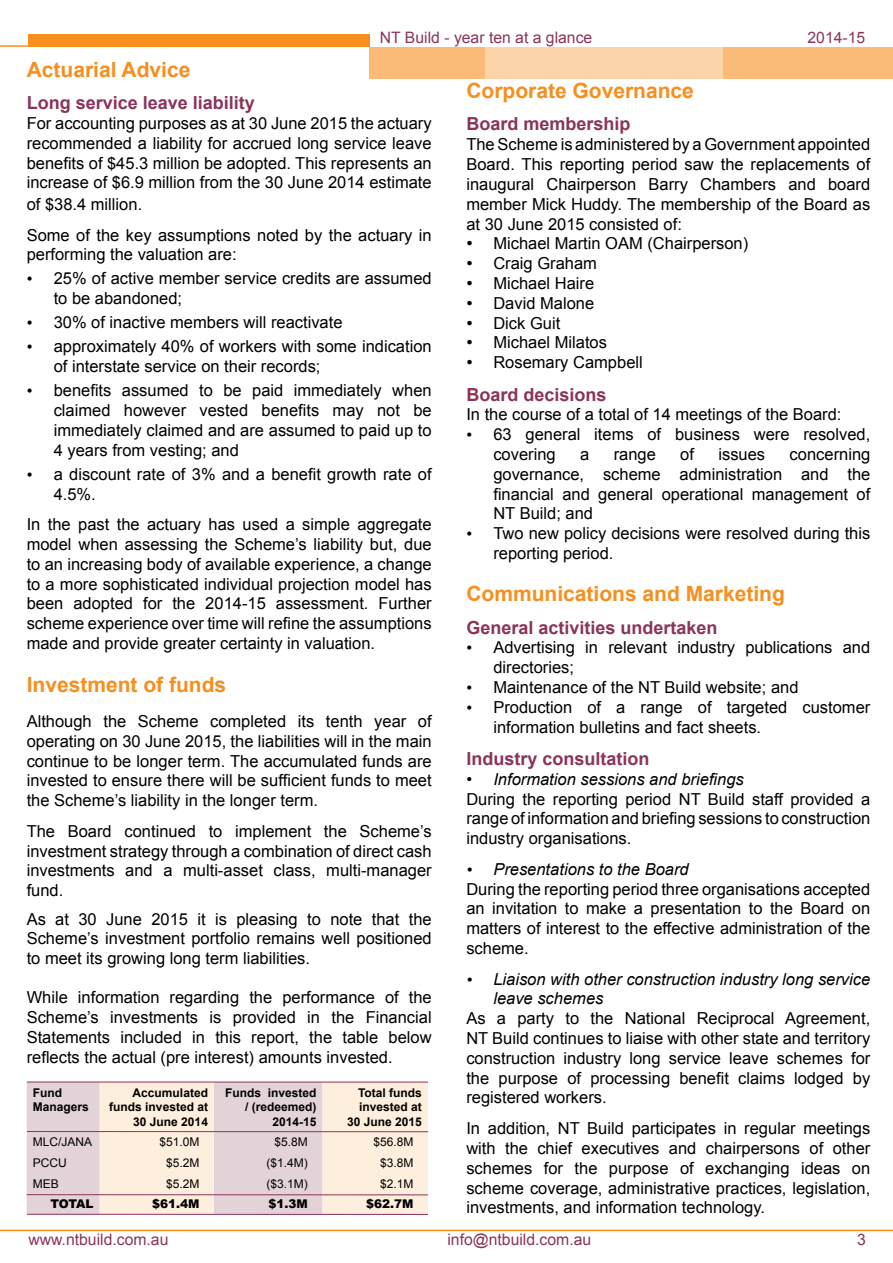
<style>
.page{position:relative;width:893px;height:1263px;background:#fff}
.page>*{position:absolute;margin:0;border:0;box-sizing:border-box;transform-origin:0 0}
.t1{font:700 21px "Arial";color:#f78e1e}
.t2{font:700 18px "Arial";color:#8b335c}
.t3{font:16.5px/19.8px "Arial";color:#000;text-align:justify}
.t4{font:italic 16.5px/19.8px "Arial";color:#000}
.t5{font:15.75px "Arial";color:#8b335c}
.t6{font:700 12px/14.4px "Arial";color:#000;text-align:right}
.t7{font:12px "Arial";color:#000}
.t8{font:900 12px "Arial";color:#000}
.s1{font-family:"Times New Roman"}
.s2{font-family:"Times New Roman";font-size:18px}
.s3{font-family:"Times New Roman";font-style:italic}
.s4{font-style:italic}
</style>
<div class="page">
<hr style="left:0;top:45px;width:30px;height:2px;background:#f78e1e">
<hr style="left:0;top:1230px;width:893px;height:1px;background:#f78e1e">
<div style="left:369px;top:47px;width:524px;height:32px;background:#fabb78"></div>
<div style="left:485px;top:47px;width:238px;height:32px;background:#fcd4aa"></div>
<div style="left:28px;top:34px;width:341px;height:13px;background:#f78e1e"></div>
<svg style="left:27px;top:1082px;width:401px;height:132px;background:#f0e0d9"></svg>
<hr style="left:27px;top:1131px;width:401px;height:1px;background:#8b335c">
<hr style="left:27px;top:1194px;width:401px;height:1px;background:#8b335c">
<hr style="left:27px;top:1081px;width:401px;height:1px;background:#8b335c">
<hr style="left:27px;top:1214px;width:401px;height:1px;background:#8b335c">
<p class="t5" style="left:380px;top:27px;width:214px">NT Build - year ten at a glance</p>
<p class="t5" style="left:807px;top:27px;width:59px">2014-15</p>
<p class="t1" style="left:27px;top:55px;width:165px">Actuarial Advice</p>
<p class="t2" style="left:27px;top:91px;width:230px">Long service leave liability</p>
<p class="t3" style="left:27px;top:113px;width:406px">For accounting purposes as at 30 June 2015 the actuary recommended a liability for accrued long service leave benefits of $45.3 million be adopted. This represents an increase of $6.9 million from the 30 June 2014 estimate</p>
<p class="t3" style="left:27px;top:189px;width:407px;line-height:30.6px">of $38.4 million.<br>Some of the key assumptions noted by the actuary in</p>
<p class="t3" style="left:27px;top:245px;width:212px">performing the valuation are:</p>
<p class="t3" style="left:54px;top:269px;width:379px;text-indent:-27px"><span class="s1">•</span> 25% of active member service credits are assumed to be abandoned;</p>
<p class="t3" style="left:27px;top:313px;width:317px"><span class="s1">•</span> 30% of inactive members will reactivate</p>
<p class="t3" style="left:54px;top:337px;width:379px;text-indent:-27px"><span class="s1">•</span> approximately 40% of workers with some indication of interstate service on their records;</p>
<p class="t3" style="left:54px;top:381px;width:379px;text-indent:-27px"><span class="s1">•</span> benefits assumed to be paid immediately when claimed however vested benefits may not be immediately claimed and are assumed to paid up to 4 years from vesting; and</p>
<p class="t3" style="left:54px;top:464px;width:379px;text-indent:-27px"><span class="s1">•</span> a discount rate of 3% and a benefit growth rate of<br>4.5%.</p>
<p class="t3" style="left:27px;top:515px;width:407px">In the past the actuary has used a simple aggregate model when assessing the Scheme’s liability but, due to an increasing body of available experience, a change to a more sophisticated individual projection model has been adopted for the 2014-15 assessment. Further scheme experience over time will refine the assumptions made and provide greater certainty in valuation.</p>
<p class="t1" style="left:27px;top:671px;width:201px">Investment of funds</p>
<p class="t3" style="left:27px;top:711px;width:407px">Although the Scheme completed its tenth year of operating on 30 June 2015, the liabilities will in the main continue to be longer term. The accumulated funds are invested to ensure there will be sufficient funds to meet the Scheme’s liability in the longer term.</p>
<p class="t3" style="left:27px;top:821px;width:406px">The Board continued to implement the Scheme’s investment strategy through a combination of direct cash investments and a multi-asset class, multi-manager fund.</p>
<p class="t3" style="left:27px;top:909px;width:406px">As at 30 June 2015 it is pleasing to note that the Scheme’s investment portfolio remains well positioned to meet its growing long term liabilities.</p>
<p class="t3" style="left:27px;top:988px;width:407px">While information regarding the performance of the Scheme’s investments is provided in the Financial Statements included in this report, the table below reflects the actual (pre interest) amounts invested.</p>
<p class="t6" style="left:33px;top:1086px;width:58px;text-align:left">Fund<br>Managers</p>
<p class="t6" style="left:109px;top:1086px;width:100px">Accumulated funds invested at<br>30 June 2014</p>
<p class="t6" style="left:225px;top:1086px;width:93px">Funds invested / (redeemed)<br>2014-15</p>
<p class="t6" style="left:347px;top:1086px;width:76px">Total funds invested at<br>30 June 2015</p>
<p class="t7" style="left:33px;top:1134px;width:61px">MLC/JANA</p>
<p class="t7" style="left:159px;top:1134px;width:42px">$51.0M</p>
<p class="t7" style="left:275px;top:1134px;width:35px">$5.8M</p>
<p class="t7" style="left:373px;top:1134px;width:42px">$56.8M</p>
<p class="t7" style="left:33px;top:1155px;width:35px">PCCU</p>
<p class="t7" style="left:166px;top:1155px;width:35px">$5.2M</p>
<p class="t7" style="left:267px;top:1155px;width:43px">($1.4M)</p>
<p class="t7" style="left:380px;top:1155px;width:35px">$3.8M</p>
<p class="t7" style="left:33px;top:1176px;width:28px">MEB</p>
<p class="t7" style="left:166px;top:1176px;width:35px">$5.2M</p>
<p class="t7" style="left:267px;top:1176px;width:43px">($3.1M)</p>
<p class="t7" style="left:380px;top:1176px;width:35px">$2.1M</p>
<p class="t8" style="left:50px;top:1195px;width:45px">TOTAL</p>
<p class="t8" style="left:152px;top:1195px;width:49px">$61.4M</p>
<p class="t8" style="left:269px;top:1195px;width:41px">$1.3M</p>
<p class="t8" style="left:366px;top:1195px;width:49px">$62.7M</p>
<p class="t1" style="left:466px;top:77px;width:229px">Corporate Governance</p>
<p class="t2" style="left:466px;top:112px;width:166px">Board membership</p>
<p class="t3" style="left:466px;top:135px;width:405px">The Scheme is administered by a Government appointed Board. This reporting period saw the replacements of inaugural Chairperson Barry Chambers and board member Mick Huddy. The membership of the Board as at 30 June 2015 consisted of:</p>
<p class="t3" style="left:466px;top:234px;width:283px"><span class="s2">•</span> Michael Martin OAM (Chairperson)</p>
<p class="t3" style="left:466px;top:254px;width:132px"><span class="s2">•</span> Craig Graham</p>
<p class="t3" style="left:466px;top:273px;width:129px"><span class="s2">•</span> Michael Haire</p>
<p class="t3" style="left:466px;top:293px;width:129px"><span class="s2">•</span> David Malone</p>
<p class="t3" style="left:466px;top:313px;width:95px"><span class="s2">•</span> Dick Guit</p>
<p class="t3" style="left:466px;top:333px;width:142px"><span class="s2">•</span> Michael Milatos</p>
<p class="t3" style="left:466px;top:353px;width:178px"><span class="s2">•</span> Rosemary Campbell</p>
<p class="t2" style="left:466px;top:382px;width:142px">Board decisions</p>
<p class="t3" style="left:466px;top:405px;width:377px">In the course of a total of 14 meetings of the Board:</p>
<p class="t3" style="left:493px;top:425px;width:378px;text-indent:-27px"><span class="s1">•</span> 63 general items of business were resolved, covering</p>
<p class="t3" style="left:580px;top:444px;width:11px">a</p>
<p class="t3" style="left:614px;top:444px;width:44px">range</p>
<p class="t3" style="left:680px;top:444px;width:15px">of</p>
<p class="t3" style="left:718px;top:444px;width:48px">issues</p>
<p class="t3" style="left:493px;top:444px;width:378px;text-indent:296px">concerning governance, scheme administration and the financial and general operational management of NT Build; and</p>
<p class="t3" style="left:493px;top:524px;width:378px;text-indent:-27px"><span class="s1">•</span> Two new policy decisions were resolved during this reporting period.</p>
<p class="t1" style="left:466px;top:580px;width:320px">Communications and Marketing</p>
<p class="t2" style="left:466px;top:615px;width:253px">General activities undertaken</p>
<p class="t3" style="left:493px;top:638px;width:378px;text-indent:-27px"><span class="s1">•</span> Advertising in relevant industry publications and directories;</p>
<p class="t3" style="left:466px;top:677px;width:334px"><span class="s1">•</span> Maintenance of the NT Build website; and</p>
<p class="t3" style="left:493px;top:697px;width:378px;text-indent:-27px"><span class="s1">•</span> Production of a range of targeted customer information bulletins and fact sheets.</p>
<p class="t2" style="left:466px;top:747px;width:185px">Industry consultation</p>
<p class="t4" style="left:466px;top:769px;width:279px">• Information sessions and briefings</p>
<p class="t3" style="left:466px;top:789px;width:405px">During the reporting period NT Build staff provided a range of information and briefing sessions to construction industry organisations.</p>
<p class="t3" style="left:466px;top:859px;width:405px;text-align:left"><span class="s3">•</span> <span class="s4">Presentations to the Board<br></span>During the reporting period three organisations accepted an invitation to make a presentation to the Board on matters of interest to the effective administration of the scheme.</p>
<p class="t4" style="left:493px;top:969px;width:378px;text-indent:-27px"><span class="s1">•</span> Liaison with other construction industry long service leave schemes</p>
<p class="t3" style="left:466px;top:1009px;width:405px">As a party to the National Reciprocal Agreement, NT Build continues to liaise with other state and territory construction industry long service leave schemes for the purpose of processing benefit claims lodged by registered workers.</p>
<p class="t3" style="left:466px;top:1118px;width:405px">In addition, NT Build participates in regular meetings with the chief executives and chairpersons of other schemes for the purpose of exchanging ideas on scheme coverage, administrative practices, legislation, investments, and information technology.</p>
<p class="t5" style="left:28px;top:1229px;width:142px">www.ntbuild.com.au</p>
<p class="t5" style="left:447px;top:1229px;width:145px">info@ntbuild.com.au</p>
<p class="t5" style="left:857px;top:1229px;width:10px">3</p>
</div>
